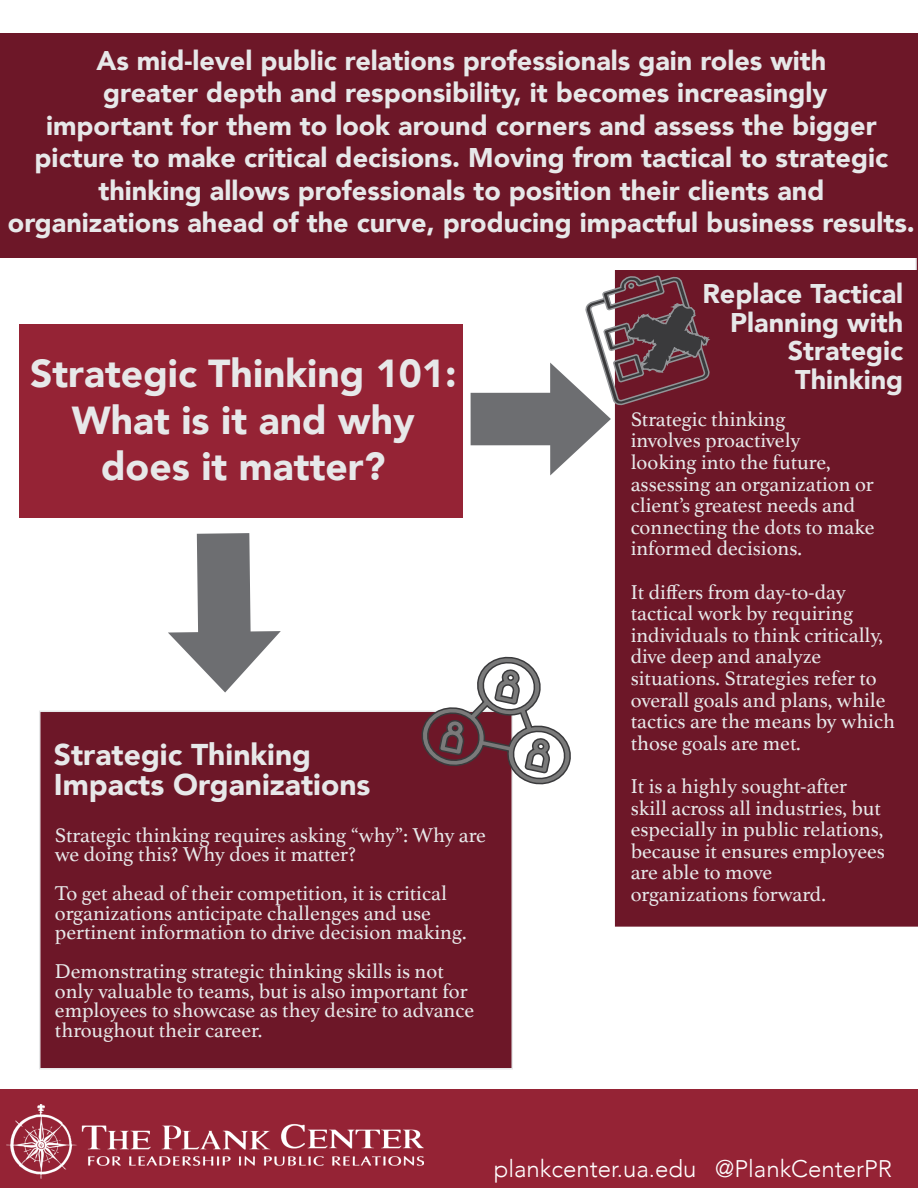
<style>
.page{position:relative;width:918px;height:1188px;background:#fff}
.page>*{position:absolute;margin:0;border:0;box-sizing:border-box;transform-origin:0 0}
.t1{font:900 39px/46.8px "Avenir";color:#e7e8e9;text-align:center}
.t2{font:900 30px "Avenir";color:#e7e8e9}
.t3{font:900 27px/32.4px "Avenir";color:#e7e8e9;text-align:center}
.t4{font:300 24px "Avenir";color:#fff}
.t5{font:21px/21.6px "Athelas";color:#e7e8e9}
</style>
<div class="page">
<hr style="left:917px;top:528px;width:1px;height:562px;background:#3a3a3c">
<svg style="left:915px;top:258px;width:3px;height:12px"></svg>
<div style="left:616px;top:271px;width:301px;height:655px;background:#6d1728"></div>
<div style="left:615px;top:270px;width:303px;height:657px;border:2px solid #6d1728"></div>
<div style="left:0;top:1089px;width:918px;height:99px;background:#952335"></div>
<div style="left:0;top:34px;width:918px;height:224px;background:#6d1728"></div>
<div style="left:19px;top:324px;width:443px;height:193px;background:#952335"></div>
<div style="left:471px;top:393px;width:97px;height:52px;background:#6d6e71"></div>
<svg style="left:168px;top:517px;width:113px;height:176px"></svg>
<div style="left:39px;top:711px;width:474px;height:359px;background:#6d1728;border:2px solid #e7e8e9"></div>
<hr style="left:917px;top:0;width:1px;height:172px;background:#3e131b">
<img style="left:6px;top:1104px;width:417px;height:75px">
<svg style="left:550px;top:274px;width:160px;height:201px"></svg>
<svg style="left:418px;top:656px;width:153px;height:132px"></svg>
<p class="t3" style="left:96px;top:44px;width:732px">As mid-level public relations professionals gain roles with</p>
<p class="t3" style="left:103px;top:76px;width:726px">greater depth and responsibility, it becomes increasingly</p>
<p class="t3" style="left:46px;top:108px;width:832px">important for them to look around corners and assess the bigger</p>
<p class="t3" style="left:35px;top:141px;width:855px">picture to make critical decisions. Moving from tactical to strategic thinking allows professionals to position their clients and</p>
<p class="t3" style="left:8px;top:206px;width:908px">organizations ahead of the curve, producing impactful business results.</p>
<p class="t1" style="left:30px;top:349px;width:428px">Strategic Thinking 101:<br>What is it and why does it matter?</p>
<p class="t2" style="left:54px;top:728px;width:259px">Strategic Thinking</p>
<p class="t2" style="left:54px;top:758px;width:318px">Impacts Organizations</p>
<p class="t5" style="left:55px;top:825px;width:433px;line-height:19.5px">Strategic thinking requires asking “why”: Why are we doing this? Why does it matter?</p>
<p class="t5" style="left:55px;top:883px;width:413px;line-height:19.5px">To get ahead of their competition, it is critical organizations anticipate challenges and use pertinent information to drive decision making.</p>
<p class="t5" style="left:55px;top:961px;width:421px;line-height:19.5px">Demonstrating strategic thinking skills is not only valuable to teams, but is also important for employees to showcase as they desire to advance throughout their career.</p>
<p class="t3" style="left:702px;top:277px;width:202px">Replace Tactical</p>
<p class="t3" style="left:730px;top:306px;width:175px">Planning with</p>
<p class="t3" style="left:788px;top:334px;width:117px">Strategic</p>
<p class="t3" style="left:795px;top:363px;width:110px">Thinking</p>
<p class="t5" style="left:631px;top:408px;width:156px">Strategic thinking</p>
<p class="t5" style="left:631px;top:429px;width:172px">involves proactively</p>
<p class="t5" style="left:631px;top:451px;width:245px">looking into the future, assessing an organization or client’s greatest needs and connecting the dots to make informed decisions.</p>
<p class="t5" style="left:631px;top:580px;width:254px">It differs from day-to-day tactical work by requiring individuals to think critically, dive deep and analyze</p>
<p class="t5" style="left:631px;top:667px;width:266px">situations. Strategies refer to overall goals and plans, while tactics are the means by which those goals are met.</p>
<p class="t5" style="left:631px;top:775px;width:256px">It is a highly sought-after skill across all industries, but especially in public relations, because it ensures employees are able to move</p>
<p class="t5" style="left:631px;top:883px;width:197px">organizations forward.</p>
<p class="t4" style="left:494px;top:1155px;width:400px">plankcenter.ua.edu @PlankCenterPR</p>
</div>
